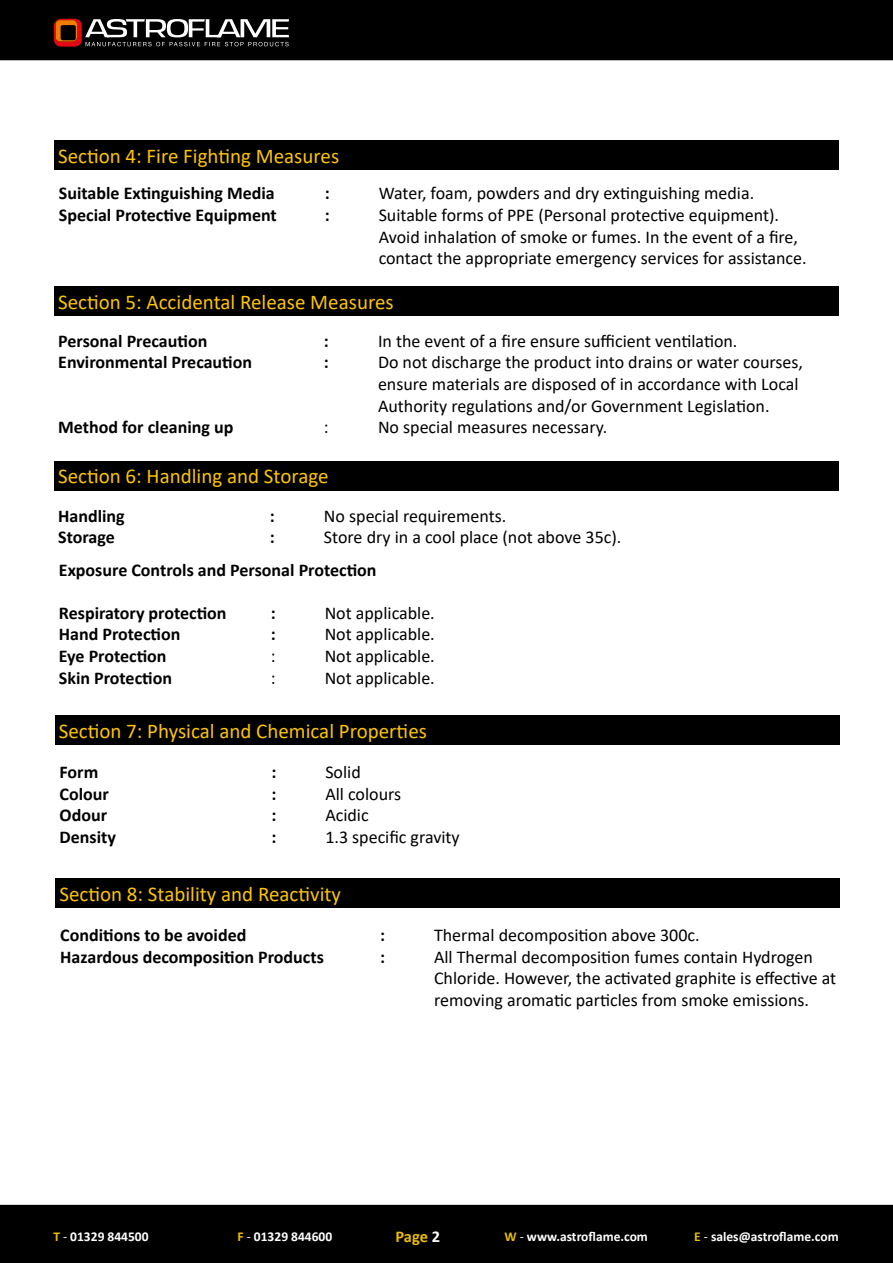
<style>
.page{position:relative;width:893px;height:1263px;background:#fff}
.page>*{position:absolute;margin:0;border:0;box-sizing:border-box;transform-origin:0 0}
.t1{font:21px "Calibri";color:#fdc500}
.t2{font:18px/21.6px "Calibri";color:#000}
.t3{font:700 18px "Calibri";color:#000}
.t4{font:700 16.5px "Calibri";color:#ebbe00}
.t5{font:700 13.5px "Calibri";color:#fff}
.s1{color:#ebbe00}
.s2{font-weight:400}
.s3{color:#fff}
</style>
<div class="page">
<div style="left:0;top:0;width:893px;height:60px;background:#000"></div>
<div style="left:0;top:1205px;width:893px;height:58px;background:#000"></div>
<svg style="left:54px;top:19px;width:235px;height:28px"></svg>
<div style="left:54px;top:286px;width:785px;height:30px;background:#000"></div>
<div style="left:54px;top:140px;width:785px;height:30px;background:#000"></div>
<div style="left:54px;top:461px;width:785px;height:29px;background:#000"></div>
<div style="left:55px;top:715px;width:785px;height:30px;background:#000"></div>
<div style="left:55px;top:878px;width:785px;height:30px;background:#000"></div>
<p class="t1" style="left:58px;top:142px;width:283px">Section 4: Fire Fighting Measures</p>
<p class="t3" style="left:59px;top:181px;width:217px">Suitable Extinguishing Media</p>
<p class="t3" style="left:325px;top:181px;width:6px">:</p>
<p class="t2" style="left:379px;top:182px;width:377px">Water, foam, powders and dry extinguishing media.</p>
<p class="t3" style="left:59px;top:202px;width:219px">Special Protective Equipment</p>
<p class="t3" style="left:325px;top:202px;width:6px">:</p>
<p class="t2" style="left:379px;top:204px;width:429px">Suitable forms of PPE (Personal protective equipment).<br>Avoid inhalation of smoke or fumes. In the event of a fire, contact the appropriate emergency services for assistance.</p>
<p class="t1" style="left:58px;top:287px;width:337px">Section 5: Accidental Release Measures</p>
<p class="t3" style="left:58px;top:328px;width:151px">Personal Precaution</p>
<p class="t3" style="left:324px;top:328px;width:6px">:</p>
<p class="t2" style="left:378px;top:329px;width:361px">In the event of a fire ensure sufficient ventilation.</p>
<p class="t3" style="left:58px;top:350px;width:195px">Environmental Precaution</p>
<p class="t3" style="left:324px;top:350px;width:6px">:</p>
<p class="t2" style="left:378px;top:351px;width:426px">Do not discharge the product into drains or water courses, ensure materials are disposed of in accordance with Local<br>Authority regulations and/or Government Legislation.</p>
<p class="t3" style="left:58px;top:414px;width:177px">Method for cleaning up</p>
<p class="t2" style="left:324px;top:416px;width:6px">:</p>
<p class="t2" style="left:378px;top:416px;width:231px">No special measures necessary.</p>
<p class="t1" style="left:58px;top:462px;width:272px">Section 6: Handling and Storage</p>
<p class="t3" style="left:58px;top:503px;width:68px">Handling</p>
<p class="t3" style="left:270px;top:503px;width:6px">:</p>
<p class="t2" style="left:324px;top:504px;width:184px">No special requirements.</p>
<p class="t3" style="left:58px;top:524px;width:58px">Storage</p>
<p class="t3" style="left:270px;top:524px;width:6px">:</p>
<p class="t2" style="left:324px;top:526px;width:299px">Store dry in a cool place (not above 35c).</p>
<p class="t3" style="left:59px;top:557px;width:319px">Exposure Controls and Personal Protection</p>
<p class="t3" style="left:59px;top:600px;width:169px">Respiratory protection</p>
<p class="t3" style="left:271px;top:600px;width:6px">:</p>
<p class="t2" style="left:325px;top:601px;width:112px">Not applicable.</p>
<p class="t3" style="left:59px;top:622px;width:123px">Hand Protection</p>
<p class="t3" style="left:271px;top:622px;width:6px">:</p>
<p class="t2" style="left:325px;top:623px;width:112px">Not applicable.</p>
<p class="t3" style="left:59px;top:643px;width:109px">Eye Protection</p>
<p class="t2" style="left:271px;top:645px;width:6px">:</p>
<p class="t2" style="left:325px;top:645px;width:112px">Not applicable.</p>
<p class="t3" style="left:59px;top:665px;width:115px">Skin Protection</p>
<p class="t2" style="left:271px;top:666px;width:6px">:</p>
<p class="t2" style="left:325px;top:666px;width:112px">Not applicable.</p>
<p class="t1" style="left:59px;top:716px;width:370px">Section 7: Physical and Chemical Properties</p>
<p class="t3" style="left:60px;top:759px;width:40px">Form</p>
<p class="t3" style="left:271px;top:759px;width:6px">:</p>
<p class="t2" style="left:325px;top:761px;width:37px">Solid</p>
<p class="t3" style="left:60px;top:781px;width:51px">Colour</p>
<p class="t3" style="left:271px;top:781px;width:6px">:</p>
<p class="t2" style="left:325px;top:783px;width:77px">All colours</p>
<p class="t3" style="left:60px;top:803px;width:49px">Odour</p>
<p class="t3" style="left:271px;top:803px;width:6px">:</p>
<p class="t2" style="left:325px;top:804px;width:45px">Acidic</p>
<p class="t3" style="left:60px;top:824px;width:58px">Density</p>
<p class="t3" style="left:271px;top:824px;width:6px">:</p>
<p class="t2" style="left:325px;top:826px;width:136px">1.3 specific gravity</p>
<p class="t1" style="left:59px;top:879px;width:283px">Section 8: Stability and Reactivity</p>
<p class="t3" style="left:60px;top:922px;width:188px">Conditions to be avoided</p>
<p class="t3" style="left:380px;top:922px;width:6px">:</p>
<p class="t2" style="left:434px;top:924px;width:267px">Thermal decomposition above 300c.</p>
<p class="t3" style="left:60px;top:944px;width:265px">Hazardous decomposition Products</p>
<p class="t3" style="left:380px;top:944px;width:6px">:</p>
<p class="t2" style="left:434px;top:946px;width:404px">All Thermal decomposition fumes contain Hydrogen<br>Chloride. However, the activated graphite is effective at removing aromatic particles from smoke emissions.</p>
<p class="t5" style="left:53px;top:1227px;width:97px"><span class="s1">T</span> <span class="s2">-</span> 01329 844500</p>
<p class="t5" style="left:238px;top:1227px;width:96px"><span class="s1">F</span> <span class="s2">-</span> 01329 844600</p>
<p class="t4" style="left:395px;top:1225px;width:46px">Page <span class="s3">2</span></p>
<p class="t5" style="left:504px;top:1227px;width:145px"><span class="s1">W</span> <span class="s2">-</span> www.astroflame.com</p>
<p class="t5" style="left:694px;top:1227px;width:146px"><span class="s1">E</span> <span class="s2">-</span> sales@astroflame.com</p>
</div>
